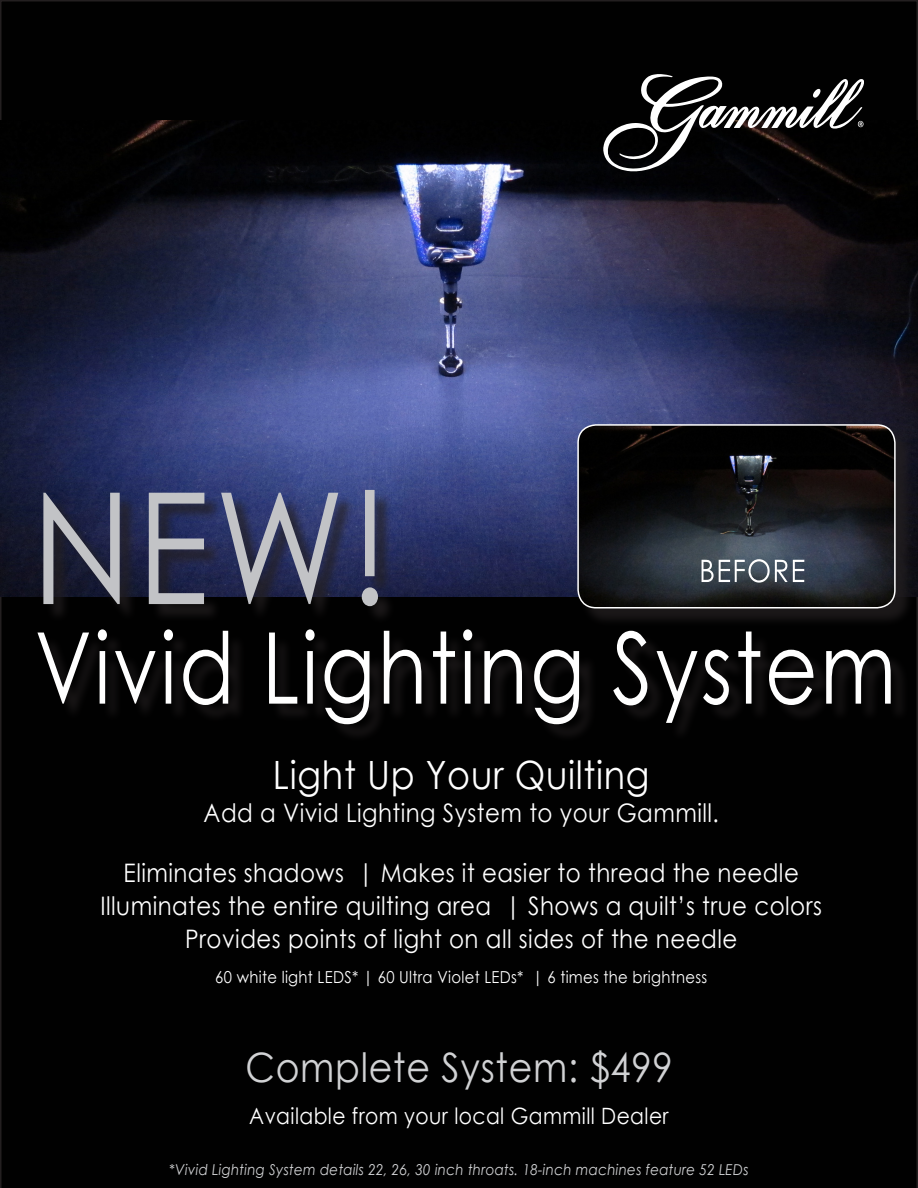
<style>
.page{position:relative;width:918px;height:1188px;background:#010101}
.page>*{position:absolute;margin:0;border:0;box-sizing:border-box;transform-origin:0 0}
.t1{font:99px "Century Gothic";letter-spacing:.03em;color:#fff;scale:.82 1}
.t2{font:40.5px "Century Gothic";letter-spacing:.02em;color:#d1d2d4;scale:.9 1}
.t3{font:39px "Century Gothic";letter-spacing:.02em;color:#fff;scale:.9 1}
.t4{font:25.5px "Century Gothic";letter-spacing:.02em;color:#fff;scale:.9 1}
.t5{font:22.5px "Century Gothic";letter-spacing:.02em;color:#fff;scale:.9 1}
.t6{font:16.5px "Century Gothic";letter-spacing:.02em;color:#fff;scale:.9 1}
.t7{font:italic 15px "Century Gothic";letter-spacing:.02em;color:#d1d2d4;scale:.9 1}
</style>
<div class="page">
<img style="left:0;top:120px;width:918px;height:477px">
<div style="left:580px;top:426px;width:334px;height:201px;background:#231f20;opacity:.75"></div>
<img style="left:578px;top:425px;width:317px;height:183px">
<div style="left:577px;top:424px;width:319px;height:185px;border:2px solid #fff;border-radius:18px"></div>
<svg style="left:702px;top:559px;width:102px;height:24px"></svg>
<div style="left:46px;top:492px;width:350px;height:132px;background:#231f20;opacity:.75"></div>
<svg style="left:43px;top:490px;width:335px;height:116px;background:#4c506a"></svg>
<div style="left:41px;top:633px;width:868px;height:110px;background:#231f20;opacity:.75"></div>
<svg style="left:603px;top:74px;width:261px;height:97px;background:#302f2f"></svg>
<p class="t1" style="left:35px;top:599px;width:1052px">Vivid Lighting System</p>
<p class="t3" style="left:273px;top:748px;width:420px">Light Up Your Quilting</p>
<p class="t4" style="left:204px;top:795px;width:574px">Add a Vivid Lighting System to your Gammill.</p>
<p class="t4" style="left:124px;top:855px;width:752px">Eliminates shadows | Makes it easier to thread the needle</p>
<p class="t4" style="left:101px;top:888px;width:803px">Illuminates the entire quilting area | Shows a quilt’s true colors</p>
<p class="t4" style="left:185px;top:921px;width:615px">Provides points of light on all sides of the needle</p>
<p class="t6" style="left:215px;top:966px;width:548px">60 white light LEDS* | 60 Ultra Violet LEDs* | 6 times the brightness</p>
<p class="t2" style="left:245px;top:1040px;width:476px">Complete System: $499</p>
<p class="t5" style="left:249px;top:1101px;width:467px">Available from your local Gammill Dealer</p>
<p class="t7" style="left:169px;top:1160px;width:645px">*Vivid Lighting System details 22, 26, 30 inch throats. 18-inch machines feature 52 LEDs</p>
</div>
